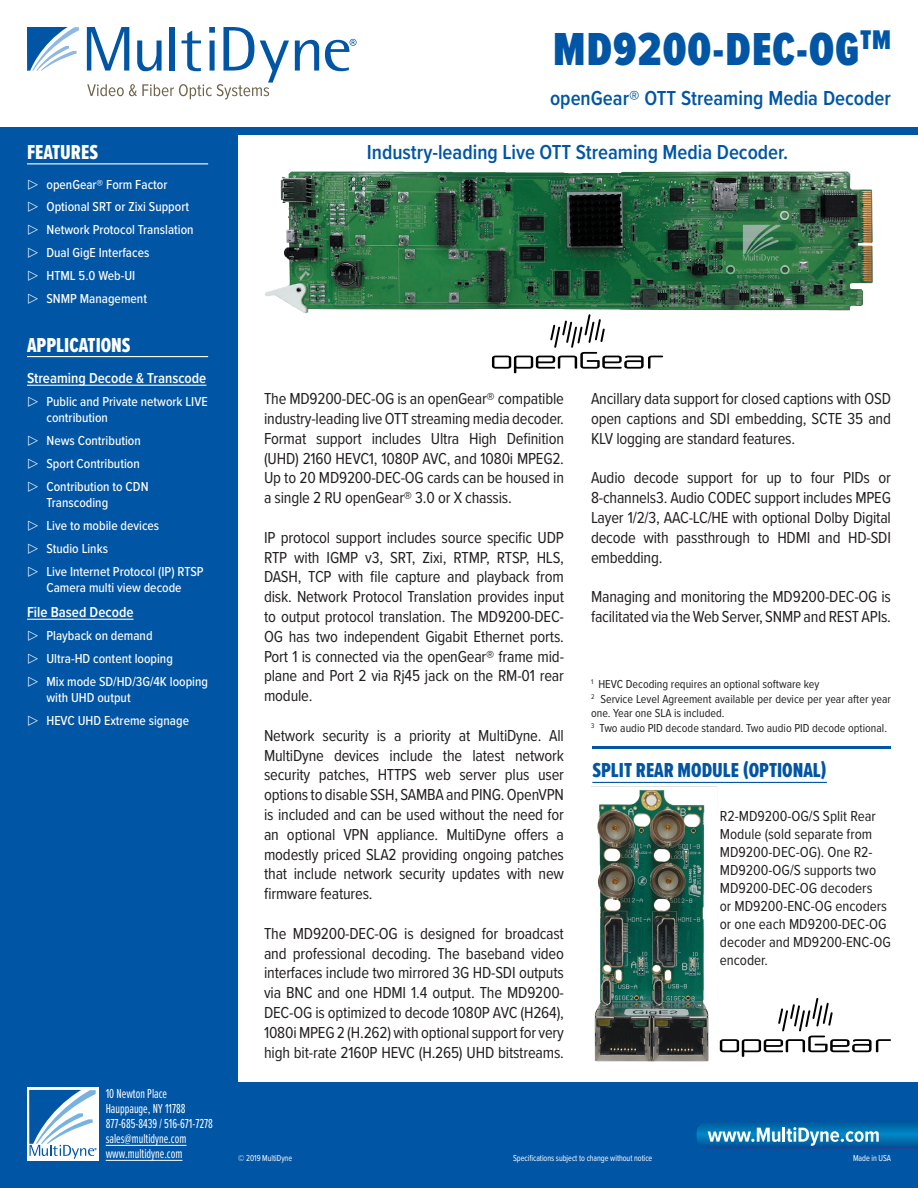
<style>
.page{position:relative;width:918px;height:1188px;background:#fff}
.page>*{position:absolute;margin:0;border:0;box-sizing:border-box;transform-origin:0 0}
.Product_Name{font:900 48px "Proxima Nova Ex Cn";letter-spacing:.025em;color:#0155a5}
.Main_Header_Line{font:600 21px "Proxima Nova Cond";color:#0155a5}
.Product_Sub-info{font:600 21px "Proxima Nova Cond";color:#0155a5}
.Headers_Blue{font:21px "Proxima Nova Ex Cn Extrabld";color:#0155a5}
.Features__white{font:21px "Proxima Nova Ex Cn Extrabld";color:#fff}
.Main_Body_Text{font:16.5px/19.8px "Proxima Nova Cond";letter-spacing:-.01em;color:#231f20;text-align:justify}
.Main_Body_Text-2{font:15px/18px "Proxima Nova Cond";color:#231f20}
.Main_Body_Text-3{font:600 15px "Proxima Nova Cond";color:#fff}
.t1{font:500 13.5px/16.2px "Proxima Nova Cond";color:#fff}
.t2{font:13.5px/15px "Proxima Nova Ex Cn";color:#fff;scale:.9 1}
.Main_Body_Text-4{font:12px/14.4px "Proxima Nova Cond";color:#231f20}
.t3{font:600 9px "Proxima Nova Cond";letter-spacing:-.005em;color:#fff;scale:.9 1}
.Copyright_Footer_inf{font:9px "Proxima Nova Cond";letter-spacing:-.005em;color:#fff;scale:.9 1}
</style>
<div class="page">
<div style="left:0;top:1082px;width:918px;height:106px;background:#0155a5"></div>
<div style="left:0;top:131px;width:237px;height:1057px;background:#0155a5"></div>
<div style="left:0;top:127px;width:918px;height:7px;background:#0155a5"></div>
<svg style="left:697px;top:1124px;width:221px;height:25px"></svg>
<svg style="left:295px;top:40px;width:24px;height:31px"></svg>
<svg style="left:27px;top:27px;width:52px;height:44px"></svg>
<svg style="left:325px;top:39px;width:32px;height:32px"></svg>
<svg style="left:87px;top:27px;width:202px;height:72px"></svg>
<div style="left:27px;top:1088px;width:72px;height:73px;background:linear-gradient(to bottom,#fff,#fff)"></div>
<svg style="left:29px;top:1090px;width:68px;height:69px"></svg>
<hr style="left:106px;top:1145px;width:80px;height:1px;background:#fff">
<hr style="left:106px;top:1160px;width:76px;height:1px;background:#fff">
<img style="left:265px;top:171px;width:608px;height:143px">
<hr style="left:27px;top:163px;width:181px;height:1px;background:#fff">
<hr style="left:27px;top:356px;width:181px;height:1px;background:#fff">
<hr style="left:27px;top:385px;width:179px;height:1px;background:#fff">
<hr style="left:27px;top:619px;width:107px;height:1px;background:#fff">
<hr style="left:592px;top:782px;width:235px;height:1px;background:#0155a5">
<hr style="left:592px;top:746px;width:299px;height:3px;background:#0155a5">
<svg style="left:492px;top:314px;width:171px;height:59px"></svg>
<svg style="left:720px;top:998px;width:171px;height:59px"></svg>
<img style="left:594px;top:790px;width:126px;height:272px">
<p class="Features__white" style="left:27px;top:137px;width:73px">FEATURES</p>
<p class="t1" style="left:46px;top:176px;width:122px">openGear® Form Factor</p>
<p class="t1" style="left:46px;top:199px;width:144px">Optional SRT or Zixi Support</p>
<p class="t1" style="left:46px;top:222px;width:149px">Network Protocol Translation</p>
<p class="t1" style="left:46px;top:245px;width:104px">Dual GigE Interfaces</p>
<p class="t1" style="left:46px;top:268px;width:90px">HTML 5.0 Web-UI</p>
<p class="t1" style="left:46px;top:291px;width:102px">SNMP Management</p>
<p class="Features__white" style="left:27px;top:329px;width:105px">APPLICATIONS</p>
<p class="Main_Body_Text-3" style="left:27px;top:367px;width:181px">Streaming Decode &amp; Transcode</p>
<p class="t1" style="left:46px;top:394px;width:163px">Public and Private network LIVE contribution</p>
<p class="t1" style="left:46px;top:433px;width:96px">News Contribution</p>
<p class="t1" style="left:46px;top:456px;width:95px">Sport Contribution</p>
<p class="t1" style="left:46px;top:479px;width:104px">Contribution to CDN<br>Transcoding</p>
<p class="t1" style="left:46px;top:518px;width:114px">Live to mobile devices</p>
<p class="t1" style="left:46px;top:541px;width:63px">Studio Links</p>
<p class="t1" style="left:46px;top:564px;width:159px">Live Internet Protocol (IP) RTSP<br>Camera multi view decode</p>
<p class="Main_Body_Text-3" style="left:27px;top:601px;width:108px">File Based Decode</p>
<p class="t1" style="left:46px;top:628px;width:108px">Playback on demand</p>
<p class="t1" style="left:46px;top:651px;width:128px">Ultra-HD content looping</p>
<p class="t1" style="left:46px;top:674px;width:163px">Mix mode SD/HD/3G/4K looping with UHD output</p>
<p class="t1" style="left:46px;top:713px;width:144px">HEVC UHD Extreme signage</p>
<p class="t2" style="left:106px;top:1086px;width:70px">10 Newton Place</p>
<p class="t2" style="left:106px;top:1101px;width:90px">Hauppauge, NY 11788</p>
<p class="t2" style="left:106px;top:1116px;width:121px">877-685-8439 / 516-671-7278</p>
<p class="t2" style="left:106px;top:1131px;width:91px">sales@multidyne.com www.multidyne.com</p>
<p class="Product_Name" style="left:553px;top:14px;width:339px">MD9200-DEC-OG<sup>TM</sup></p>
<p class="Product_Sub-info" style="left:550px;top:83px;width:342px">openGear® OTT Streaming Media Decoder</p>
<p class="Main_Header_Line" style="left:367px;top:136px;width:423px">Industry-leading Live OTT Streaming Media Decoder.</p>
<p class="Main_Body_Text" style="left:264px;top:388px;width:302px">The MD9200-DEC-OG is an openGear® compatible industry-leading live OTT streaming media decoder.<br>Format support includes Ultra High Definition (UHD) 2160 HEVC1, 1080P AVC, and 1080i MPEG2.<br>Up to 20 MD9200-DEC-OG cards can be housed in a single 2 RU openGear® 3.0 or X chassis.</p>
<p class="Main_Body_Text" style="left:264px;top:527px;width:302px">IP protocol support includes source specific UDP RTP with IGMP v3, SRT, Zixi, RTMP, RTSP, HLS, DASH, TCP with file capture and playback from disk. Network Protocol Translation provides input to output protocol translation. The MD9200-DEC-OG has two independent Gigabit Ethernet ports.<br>Port 1 is connected via the openGear® frame mid&shy;plane and Port 2 via Rj45 jack on the RM-01 rear module.</p>
<p class="Main_Body_Text" style="left:264px;top:725px;width:302px">Network security is a priority at MultiDyne. All MultiDyne devices include the latest network security patches, HTTPS web server plus user options to disable SSH, SAMBA and PING. OpenVPN is included and can be used without the need for an optional VPN appliance. MultiDyne offers a modestly priced SLA2 providing ongoing patches that include network security updates with new firmware features.</p>
<p class="Main_Body_Text" style="left:264px;top:923px;width:301px">The MD9200-DEC-OG is designed for broadcast and professional decoding. The baseband video interfaces include two mirrored 3G HD-SDI outputs via BNC and one HDMI 1.4 output. The MD9200- DEC-OG is optimized to decode 1080P AVC (H264), 1080i MPEG 2 (H.262) with optional support for very high bit-rate 2160P HEVC (H.265) UHD bitstreams.</p>
<p class="Main_Body_Text" style="left:591px;top:388px;width:302px">Ancillary data support for closed captions with OSD open captions and SDI embedding, SCTE 35 and KLV logging are standard features.</p>
<p class="Main_Body_Text" style="left:591px;top:467px;width:301px">Audio decode support for up to four PIDs or 8-channels3. Audio CODEC support includes MPEG Layer 1/2/3, AAC-LC/HE with optional Dolby Digital decode with passthrough to HDMI and HD-SDI embedding.</p>
<p class="Main_Body_Text" style="left:591px;top:586px;width:302px">Managing and monitoring the MD9200-DEC-OG is facilitated via the Web Server, SNMP and REST APIs.</p>
<p class="Main_Body_Text-4" style="left:591px;top:677px;width:230px"><sup>1</sup> HEVC Decoding requires an optional software key</p>
<p class="Main_Body_Text-4" style="left:591px;top:691px;width:301px"><sup>2</sup> Service Level Agreement available per device per year after year one. Year one SLA is included.</p>
<p class="Main_Body_Text-4" style="left:591px;top:720px;width:298px"><sup>3</sup> Two audio PID decode standard. Two audio PID decode optional.</p>
<p class="Headers_Blue" style="left:592px;top:755px;width:236px">SPLIT REAR MODULE (OPTIONAL)</p>
<p class="Main_Body_Text-2" style="left:720px;top:807px;width:173px">R2-MD9200-OG/S Split Rear<br>Module (sold separate from<br>MD9200-DEC-OG). One R2-<br>MD9200-OG/S supports two<br>MD9200-DEC-OG decoders<br>or MD9200-ENC-OG encoders or one each MD9200-DEC-OG decoder and MD9200-ENC-OG encoder.</p>
<p class="t3" style="left:244px;top:1151px;width:75px">© 08/2017 MultiDyne</p>
<p class="t3" style="left:504px;top:1151px;width:162px">Specifi ations subject to change without notice</p>
<p class="t3" style="left:846px;top:1151px;width:45px">Made in USA</p>
<p class="Copyright_Footer_inf" style="left:238px;top:1151px;width:61px">© 2019 MultiDyne</p>
<p class="Copyright_Footer_inf" style="left:513px;top:1151px;width:156px">Specifications subject to change without notice</p>
<p class="Copyright_Footer_inf" style="left:853px;top:1151px;width:44px">Made in USA</p>
</div>
